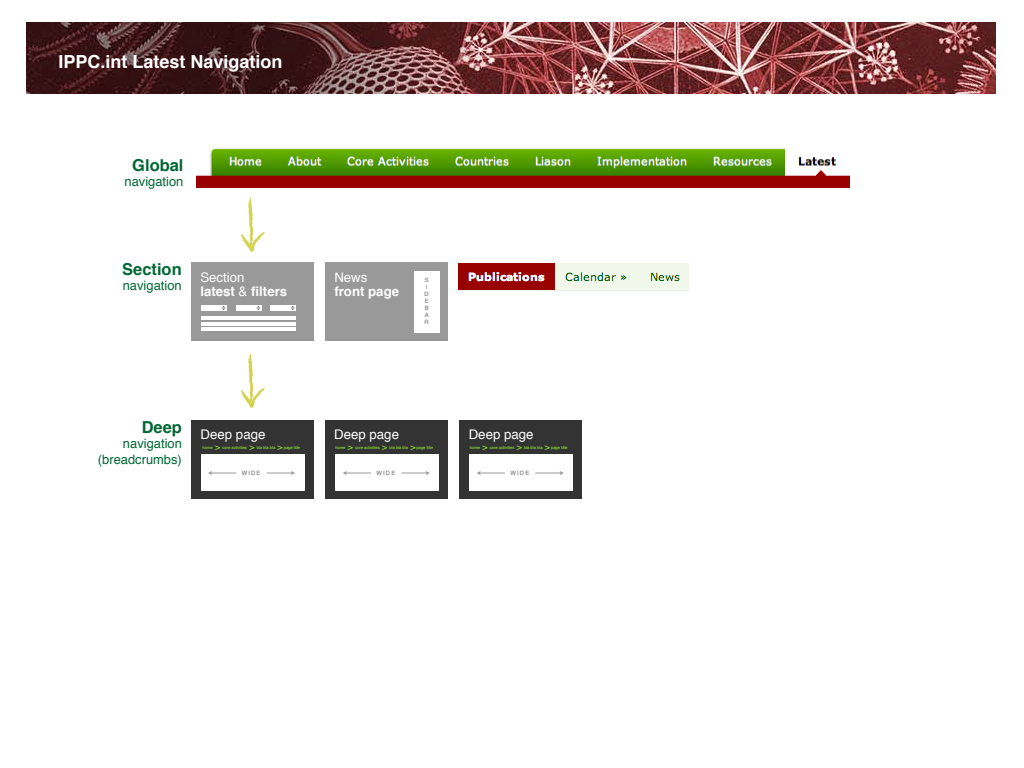
<style>
.page{position:relative;width:1024px;height:768px;background:#fff}
.page>*{position:absolute;margin:0;border:0;box-sizing:border-box;transform-origin:0 0}
.t1{font:700 18px "Helvetica";color:#fff}
.t2{font:700 16.5px "Helvetica";color:#063}
.t3{font:700 13.3px/14.1px "Helvetica";color:#fff}
.t4{font:13.3px "Helvetica";color:#fff}
.t5{font:12.9px/15.5px "Helvetica";color:#063;text-align:right}
.t6{font:5.9px/7.1px "Helvetica";letter-spacing:.2em;color:#666}
.t7{font:4.1px "Helvetica";color:#9f3}
.s1{font-weight:400}
.s2{font-size:8.5px}
</style>
<div class="page">
<img style="left:26px;top:22px;width:970px;height:72px">
<div style="left:192px;top:263px;width:122px;height:78px;background:#999"></div>
<div style="left:325px;top:421px;width:122px;height:78px;background:#333"></div>
<div style="left:192px;top:421px;width:122px;height:78px;background:#333"></div>
<div style="left:335px;top:454px;width:104px;height:37px;background:#fff"></div>
<div style="left:201px;top:454px;width:104px;height:37px;background:#fff"></div>
<div style="left:460px;top:421px;width:122px;height:78px;background:#333"></div>
<div style="left:469px;top:454px;width:104px;height:37px;background:#fff"></div>
<div style="left:326px;top:263px;width:122px;height:78px;background:#999"></div>
<div style="left:414px;top:271px;width:26px;height:62px;background:#fff"></div>
<svg style="left:208px;top:471px;width:28px;height:4px"></svg>
<svg style="left:267px;top:471px;width:28px;height:4px"></svg>
<svg style="left:343px;top:471px;width:28px;height:4px"></svg>
<svg style="left:402px;top:471px;width:28px;height:4px"></svg>
<svg style="left:477px;top:471px;width:28px;height:4px"></svg>
<svg style="left:536px;top:471px;width:28px;height:4px"></svg>
<svg style="left:241px;top:353px;width:24px;height:55px"></svg>
<svg style="left:241px;top:197px;width:24px;height:55px"></svg>
<div style="left:202px;top:305px;width:25px;height:6px;background:#fff"></div>
<hr style="left:202px;top:316px;width:94px;height:4px;background:#fff">
<hr style="left:202px;top:322px;width:94px;height:3px;background:#fff">
<hr style="left:202px;top:327px;width:94px;height:4px;background:#fff">
<div style="left:236px;top:305px;width:26px;height:6px;background:#fff"></div>
<div style="left:270px;top:305px;width:26px;height:6px;background:#fff"></div>
<svg style="left:291px;top:306px;width:4px;height:4px"></svg>
<svg style="left:256px;top:306px;width:5px;height:4px"></svg>
<svg style="left:222px;top:306px;width:4px;height:4px"></svg>
<img style="left:458px;top:263px;width:231px;height:28px">
<img style="left:196px;top:148px;width:654px;height:40px">
<h1 class="t1" style="left:58px;top:47px;width:226px">IPPC.int Latest Navigation</h1>
<h2 class="t2" style="left:132px;top:151px;width:53px">Global</h2>
<h3 class="t5" style="left:125px;top:174px;width:60px">navigation</h3>
<h2 class="t2" style="left:122px;top:256px;width:61px">Section</h2>
<h3 class="t5" style="left:123px;top:278px;width:60px">navigation</h3>
<h3 class="t3" style="left:200px;top:270px;width:88px"><span class="s1">Section<br></span>latest <span class="s1">&amp;</span> filters</h3>
<h3 class="t4" style="left:334px;top:267px;width:35px">News</h3>
<h3 class="t3" style="left:334px;top:284px;width:66px">front page</h3>
<h3 class="t6" style="left:425px;top:276px;width:6px">S<br>I<br>D<br>E<br>B<br>A<br>R</h3>
<h2 class="t2" style="left:142px;top:414px;width:42px">Deep</h2>
<h3 class="t5" style="left:98px;top:436px;width:86px">navigation (breadcrumbs)</h3>
<h3 class="t4" style="left:201px;top:424px;width:66px">Deep page</h3>
<h3 class="t4" style="left:334px;top:424px;width:66px">Deep page</h3>
<p class="t7" style="left:335px;top:444px;width:99px">home <span class="s2">&gt;</span> core activities <span class="s2">&gt;</span> bla bla bla <span class="s2">&gt;</span> page title</p>
<h3 class="t4" style="left:469px;top:424px;width:66px">Deep page</h3>
<p class="t7" style="left:203px;top:444px;width:99px">home <span class="s2">&gt;</span> core activities <span class="s2">&gt;</span> bla bla bla <span class="s2">&gt;</span> page title</p>
<p class="t7" style="left:470px;top:444px;width:99px">home <span class="s2">&gt;</span> core activities <span class="s2">&gt;</span> bla bla bla <span class="s2">&gt;</span> page title</p>
<h3 class="t6" style="left:242px;top:470px;width:20px">WIDE</h3>
<h3 class="t6" style="left:376px;top:470px;width:20px">WIDE</h3>
<h3 class="t6" style="left:510px;top:470px;width:20px">WIDE</h3>
</div>
